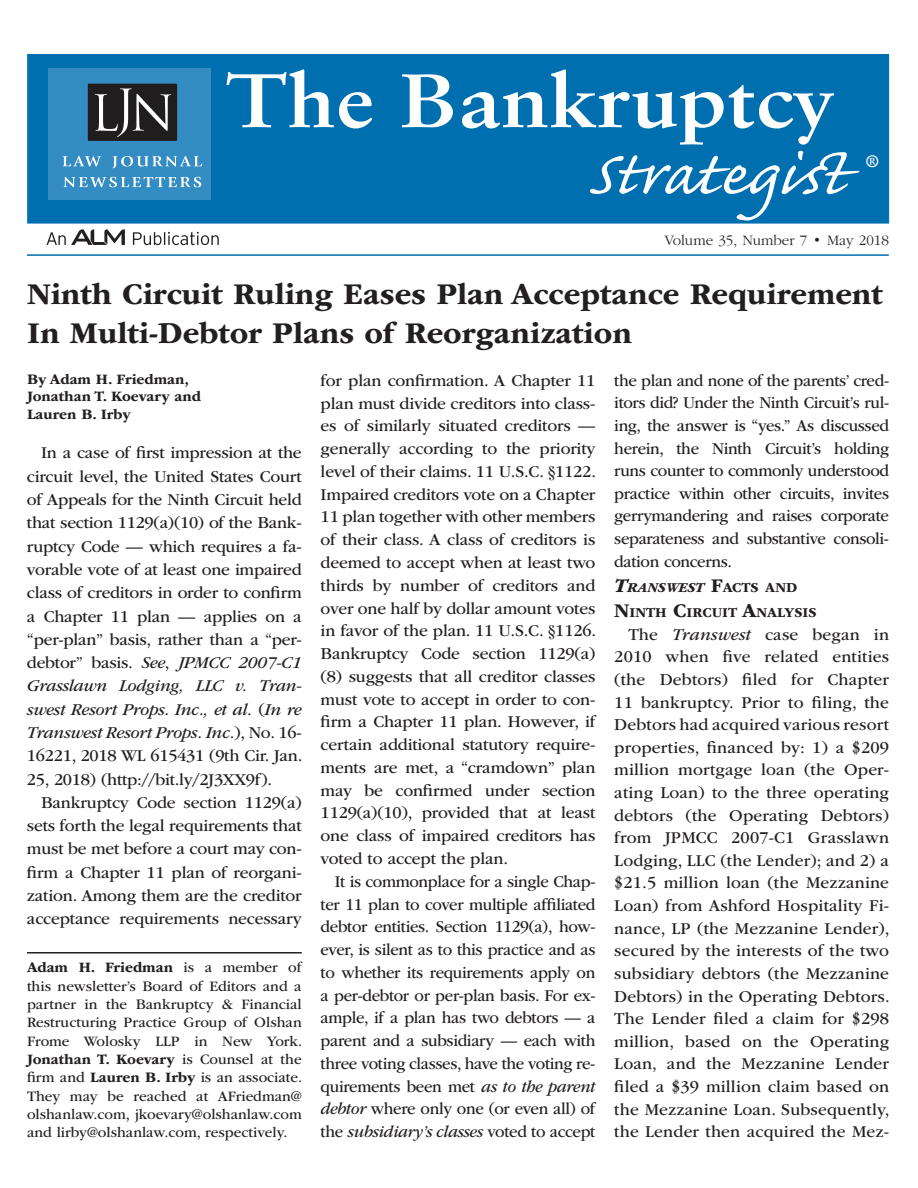
<style>
.page{position:relative;width:918px;height:1188px;background:#fff}
.page>*{position:absolute;margin:0;border:0;box-sizing:border-box;transform-origin:0 0}
.t1{font:79.2px "Caflisch Script Pro";color:#fff;scale:1.14 1}
.t2{font:700 75.9px "Sabon LT Std";color:#fff;scale:1.14 1}
.t3{font:700 31.5px/39px "ITC Garamond Std";color:#231f20}
.t4{font:17.25px/22.6px "ITC Garamond Std";letter-spacing:-.01em;color:#231f20;text-align:justify}
.t5{font:17.25px/22.8px "ITC Garamond Std";letter-spacing:-.01em;color:#231f20;text-align:justify;scale:.96 1}
.t6{font:700 16.5px "Sabon LT Std";color:#fff}
.t7{font:15px/18.3px "ITC Garamond Std";color:#231f20;text-align:justify}
.t8{font:700 15px/17.2px "ITC Garamond Std";color:#231f20}
.t9{font:300 15px "ITC Garamond Std";color:#231f20}
.t10{font:700 14.1px/25.2px "ITC Garamond Std";color:#231f20}
.s1{font-style:italic}
.s2{font-weight:700}
.s3{font-style:italic;font-size:20.25px}
.s4{font-size:20.25px}
</style>
<div class="page">
<hr style="left:27px;top:254px;width:862px;height:2px;background:#006faf">
<svg style="left:133px;top:232px;width:86px;height:13px"></svg>
<svg style="left:47px;top:229px;width:78px;height:16px"></svg>
<div style="left:27px;top:54px;width:862px;height:170px;background:#006faf;border:1px solid #006faf"></div>
<div style="left:48px;top:68px;width:163px;height:132px;background:#338cc2"></div>
<div style="left:88px;top:84px;width:89px;height:57px;background:#201d1e"></div>
<svg style="left:95px;top:88px;width:76px;height:49px"></svg>
<svg style="left:63px;top:156px;width:38px;height:10px"></svg>
<svg style="left:112px;top:156px;width:90px;height:12px"></svg>
<svg style="left:64px;top:177px;width:137px;height:10px"></svg>
<hr style="left:27px;top:952px;width:275px;height:2px;background:#231f20">
<h2 class="t2" style="left:225px;top:54px;width:536px">The Bankruptcy</h2>
<h1 class="t1" style="left:587px;top:133px;width:241px">Strategist</h1>
<p class="t6" style="left:866px;top:151px;width:15px">®</p>
<p class="t9" style="left:664px;top:232px;width:226px">Volume 35, Number 7 • May 2018</p>
<h3 class="t3" style="left:27px;top:274px;width:857px">Ninth Circuit Ruling Eases Plan Acceptance Requirement<br>In Multi-Debtor Plans of Reorganization</h3>
<p class="t8" style="left:27px;top:371px;width:175px">By Adam H. Friedman,<br>Jonathan T. Koevary and<br>Lauren B. Irby</p>
<p class="t4" style="left:27px;top:442px;width:277px;line-height:23.2px;text-indent:14px">In a case of first impression at the circuit level, the United States Court of Appeals for the Ninth Circuit held that section 1129(a)(10) of the Bank&shy;ruptcy Code — which requires a fa&shy;vorable vote of at least one impaired class of creditors in order to confirm a Chapter 11 plan — applies on a “per-plan” basis, rather than a “per&shy;debtor” basis. <span class="s1">See</span>, <span class="s1">JPMCC 2007-C1<br>Grasslawn Lodging, LLC v. Tran&shy;swest Resort Props. Inc., et al.</span> (<span class="s1">In re Transwest Resort Props. Inc.</span>), No. 16- 16221, 2018 WL 615431 (9th Cir. Jan.<br>25, 2018) (http://bit.ly/2J3XX9f).</p>
<p class="t4" style="left:27px;top:791px;width:276px;line-height:23.2px;text-indent:14px">Bankruptcy Code section 1129(a) sets forth the legal requirements that must be met before a court may con&shy;firm a Chapter 11 plan of reorgani&shy;zation. Among them are the creditor acceptance requirements necessary</p>
<p class="t7" style="left:27px;top:959px;width:277px"><span class="s2">Adam H. Friedman</span> is a member of this newsletter’s Board of Editors and a partner in the Bankruptcy &amp; Financial Restructuring Practice Group of Olshan Frome Wolosky LLP in New York.<br><span class="s2">Jonathan T. Koevary</span> is Counsel at the firm and <span class="s2">Lauren B. Irby</span> is an associate.<br>They may be reached at AFriedman@ olshanlaw.com, jkoevary@olshanlaw.com and lirby@olshanlaw.com, respectively.</p>
<p class="t4" style="left:321px;top:369px;width:277px">for plan confirmation. A Chapter 11 plan must divide creditors into class&shy;es of similarly situated creditors — generally according to the priority level of their claims. 11 U.S.C. §1122.<br>Impaired creditors vote on a Chapter 11 plan together with other members of their class. A class of creditors is deemed to accept when at least two thirds by number of creditors and over one half by dollar amount votes in favor of the plan. 11 U.S.C. §1126.<br>Bankruptcy Code section 1129(a) (8) suggests that all creditor classes must vote to accept in order to con&shy;firm a Chapter 11 plan. However, if certain additional statutory require&shy;ments are met, a “cramdown” plan may be confirmed under section 1129(a)(10), provided that at least one class of impaired creditors has voted to accept the plan.</p>
<p class="t5" style="left:321px;top:870px;width:288px;text-indent:14px">It is commonplace for a single Chap&shy;ter 11 plan to cover multiple affiliated debtor entities. Section 1129(a), how&shy;ever, is silent as to this practice and as to whether its requirements apply on a per-debtor or per-plan basis. For ex&shy;ample, if a plan has two debtors — a parent and a subsidiary — each with three voting classes, have the voting re&shy;quirements been met <span class="s1">as to the parent debtor</span> where only one (or even all) of the <span class="s1">subsidiary’s classes</span> voted to accept</p>
<p class="t5" style="left:614px;top:369px;width:288px">the plan and none of the parents’ cred&shy;itors did? Under the Ninth Circuit’s rul&shy;ing, the answer is “yes.” As discussed herein, the Ninth Circuit’s holding runs counter to commonly understood practice within other circuits, invites gerrymandering and raises corporate separateness and substantive consoli&shy;dation concerns.</p>
<p class="t10" style="left:614px;top:575px;width:204px"><span class="s3">T</span><span class="s1">RANSWEST</span> <span class="s4">F</span>ACTS AND<br><span class="s4">N</span>INTH <span class="s4">C</span>IRCUIT <span class="s4">A</span>NALYSIS</p>
<p class="t4" style="left:614px;top:623px;width:277px;text-indent:14px">The <span class="s1">Transwest</span> case began in 2010 when five related entities (the Debtors) filed for Chapter 11 bankruptcy. Prior to filing, the Debtors had acquired various resort properties, financed by: 1) a $209 million mortgage loan (the Oper&shy;ating Loan) to the three operating debtors (the Operating Debtors) from JPMCC 2007-C1 Grasslawn Lodging, LLC (the Lender); and 2) a $21.5 million loan (the Mezzanine Loan) from Ashford Hospitality Fi&shy;nance, LP (the Mezzanine Lender), secured by the interests of the two subsidiary debtors (the Mezzanine Debtors) in the Operating Debtors.<br>The Lender filed a claim for $298 million, based on the Operating Loan, and the Mezzanine Lender filed a $39 million claim based on the Mezzanine Loan. Subsequently, the Lender then acquired the Mez-</p>
</div>
